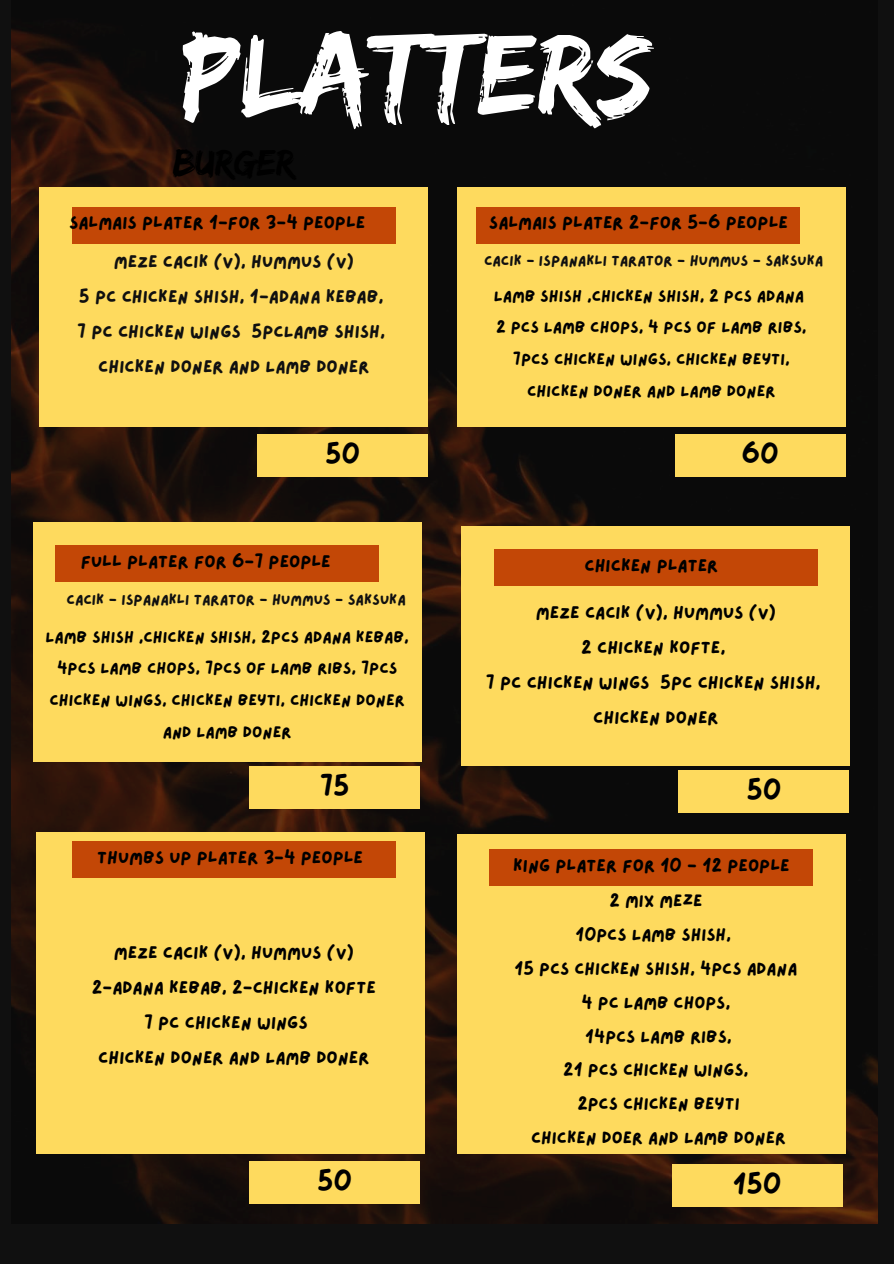
<style>
.page{position:relative;width:894px;height:1264px;background:#fff}
.page>*{position:absolute;margin:0;border:0;box-sizing:border-box;transform-origin:0 0}
.t1{font:118.2px "Edo";color:#fff}
.t2{font:26.4px "Lazydog";color:#000}
.t3{font:17.4px/34.8px "Lazydog";color:#000;text-align:center}
.t4{font:17.4px/34.8px "Lazydog";color:#101010;text-align:center}
.t5{font:17.1px/33.8px "Lazydog";color:#000;text-align:center}
.t6{font:15.9px/31.7px "Lazydog";color:#000;text-align:center}
.t7{font:14.55px "Lazydog";color:#101010}
.s1{color:#101010}
</style>
<div class="page">
<div style="left:0;top:0;width:893px;height:1263px;background:#101010"></div>
<img style="left:12px;top:30px;width:865px;height:1193px">
<div style="left:40px;top:187px;width:387px;height:240px;background:#feda5e"></div>
<div style="left:457px;top:187px;width:388px;height:240px;background:#feda5e"></div>
<div style="left:33px;top:522px;width:388px;height:240px;background:#feda5e"></div>
<div style="left:461px;top:526px;width:388px;height:240px;background:#feda5e"></div>
<div style="left:36px;top:832px;width:388px;height:322px;background:#feda5e"></div>
<div style="left:457px;top:834px;width:388px;height:320px;background:#feda5e"></div>
<div style="left:476px;top:206px;width:323px;height:37px;background:#c34706"></div>
<div style="left:72px;top:206px;width:323px;height:37px;background:#c34706"></div>
<div style="left:56px;top:545px;width:323px;height:37px;background:#c34706"></div>
<div style="left:494px;top:549px;width:323px;height:37px;background:#c34706"></div>
<div style="left:489px;top:849px;width:323px;height:36px;background:#c34706"></div>
<div style="left:72px;top:841px;width:323px;height:36px;background:#c34706"></div>
<div style="left:674px;top:434px;width:171px;height:42px;background:#feda5e"></div>
<div style="left:257px;top:434px;width:171px;height:42px;background:#feda5e"></div>
<div style="left:678px;top:770px;width:171px;height:42px;background:#feda5e"></div>
<div style="left:249px;top:766px;width:171px;height:42px;background:#feda5e"></div>
<div style="left:249px;top:1161px;width:171px;height:42px;background:#feda5e"></div>
<div style="left:671px;top:1163px;width:171px;height:43px;background:#feda5e"></div>
<h1 class="t1" style="left:182px;top:5px;width:471px">PLATTERS</h1>
<p class="t3" style="left:69px;top:206px;width:298px">SALMAIS PL<span class="s1">V</span>A<span class="s1">E</span>T<span class="s1">G</span>E<span class="s1">E</span>R<span class="s1">TA</span>1<span class="s1">R</span>-F<span class="s1">IA</span>O<span class="s1">N</span>R 3-4 PEOPLE</p>
<p class="t3" style="left:489px;top:206px;width:300px">SALMAIS PLATER 2-FOR 5-6 PEOPLE</p>
<p class="t4" style="left:77px;top:245px;width:309px">MEZE CACIK (V), HUMMUS (V)<br>5 PC CHICKEN SHISH, 1-ADANA KEBAB,<br>7 PC CHICKEN WINGS 5PCLAMB SHISH,<br>CHICKEN DONER AND LAMB DONER</p>
<p class="t7" style="left:484px;top:253px;width:341px">CACIK - ISPANAKLI TARATOR - HUMMUS - SAKSUKA</p>
<p class="t6" style="left:493px;top:281px;width:314px">LAMB SHISH ,CHICKEN SHISH, 2 PCS ADANA 2 PCS LAMB CHOPS, 4 PCS OF LAMB RIBS, 7PCS CHICKEN WINGS, CHICKEN BEYTI, CHICKEN DONER AND LAMB DONER</p>
<h2 class="t2" style="left:325px;top:442px;width:37px">50</h2>
<h2 class="t2" style="left:741px;top:442px;width:39px">60</h2>
<p class="t3" style="left:81px;top:545px;width:251px">FULL PLATER FOR 6-7 PEOPLE</p>
<p class="t3" style="left:584px;top:549px;width:135px">CHICKEN PLATER</p>
<p class="t7" style="left:66px;top:592px;width:341px">CACIK - ISPANAKLI TARATOR - HUMMUS - SAKSUKA</p>
<p class="t6" style="left:46px;top:621px;width:364px">LAMB SHISH ,CHICKEN SHISH, 2PCS ADANA KEBAB, 4PCS LAMB CHOPS, 7PCS OF LAMB RIBS, 7PCS CHICKEN WINGS, CHICKEN BEYTI, CHICKEN DONER AND LAMB DONER</p>
<p class="t3" style="left:485px;top:596px;width:336px">MEZE CACIK (V), HUMMUS (V)<br>2 CHICKEN KOFTE,<br>7 PC CHICKEN WINGS 5PC CHICKEN SHISH,<br>CHICKEN DONER</p>
<h2 class="t2" style="left:319px;top:773px;width:31px">75</h2>
<h2 class="t2" style="left:746px;top:778px;width:37px">50</h2>
<p class="t3" style="left:97px;top:840px;width:267px">THUMBS UP PLATER 3-4 PEOPLE</p>
<p class="t3" style="left:114px;top:936px;width:241px">MEZE CACIK (V), HUMMUS (V)</p>
<p class="t3" style="left:92px;top:971px;width:285px">2-ADANA KEBAB, 2-CHICKEN KOFTE</p>
<p class="t3" style="left:144px;top:1005px;width:165px">7 PC CHICKEN WINGS</p>
<p class="t3" style="left:98px;top:1040px;width:272px">CHICKEN DONER AND LAMB DONER</p>
<p class="t3" style="left:513px;top:848px;width:278px">KING PLATER FOR 10 - 12 PEOPLE</p>
<p class="t5" style="left:514px;top:885px;width:284px">2 MIX MEZE<br>10PCS LAMB SHISH,<br>15 PCS CHICKEN SHISH, 4PCS ADANA<br>4 PC LAMB CHOPS,<br>14PCS LAMB RIBS,<br>21 PCS CHICKEN WINGS,<br>2PCS CHICKEN BEYTI<br>CHICKEN DOER AND LAMB DONER</p>
<h2 class="t2" style="left:317px;top:1168px;width:37px">50</h2>
<h2 class="t2" style="left:732px;top:1171px;width:50px">150</h2>
</div>
